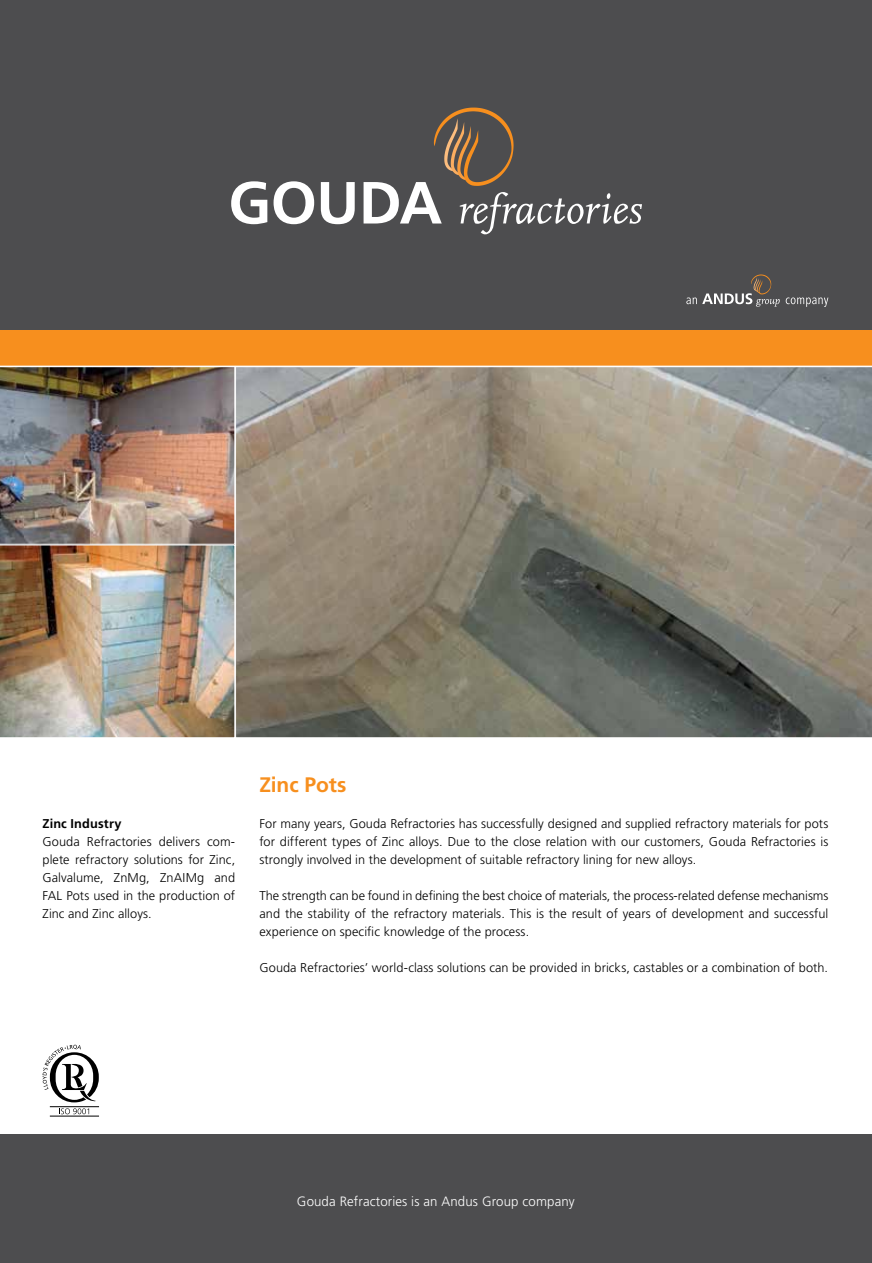
<style>
.page{position:relative;width:872px;height:1263px;background:#fff}
.page>*{position:absolute;margin:0;border:0;box-sizing:border-box;transform-origin:0 0}
.t1{font:700 21px "Frutiger";letter-spacing:-.005em;color:#f78f1e}
.t2{font:300 13.5px "Frutiger";letter-spacing:.01em;color:#fff}
.t3{font:300 12.75px/18px "Frutiger";letter-spacing:.005em;color:#000;text-align:justify}
.t4{font:700 12.75px "Frutiger";letter-spacing:.015em;color:#000}
</style>
<div class="page">
<div style="left:0;top:1134px;width:872px;height:129px;background:#4d4d4f"></div>
<div style="left:0;top:0;width:872px;height:330px;background:#4d4d4f"></div>
<div style="left:0;top:330px;width:872px;height:36px;background:#f78f1e"></div>
<svg style="left:686px;top:274px;width:142px;height:33px"></svg>
<svg style="left:231px;top:181px;width:36px;height:43px"></svg>
<svg style="left:273px;top:181px;width:41px;height:43px"></svg>
<svg style="left:321px;top:182px;width:34px;height:42px"></svg>
<svg style="left:363px;top:108px;width:279px;height:126px"></svg>
<img style="left:0;top:545px;width:235px;height:193px">
<img style="left:0;top:367px;width:235px;height:178px">
<svg style="left:235px;top:367px;width:637px;height:371px;background:#898376"></svg>
<svg style="left:43px;top:1045px;width:56px;height:57px"></svg>
<hr style="left:50px;top:1106px;width:49px;height:1px;background:#000">
<svg style="left:59px;top:1108px;width:30px;height:6px"></svg>
<hr style="left:50px;top:1116px;width:49px;height:1px;background:#000">
<p class="t4" style="left:43px;top:816px;width:81px">Zinc Industry</p>
<p class="t3" style="left:43px;top:833px;width:194px">Gouda Refractories delivers com&shy;plete refractory solutions for Zinc, Galvalume, ZnMg, ZnAIMg and FAL Pots used in the production of Zinc and Zinc alloys.</p>
<h1 class="t1" style="left:259px;top:772px;width:88px">Zinc Pots</h1>
<p class="t3" style="left:259px;top:815px;width:570px">For many years, Gouda Refractories has successfully designed and supplied refractory materials for pots for different types of Zinc alloys. Due to the close relation with our customers, Gouda Refractories is strongly involved in the development of suitable refractory lining for new alloys.</p>
<p class="t3" style="left:259px;top:887px;width:570px">The strength can be found in defining the best choice of materials, the process-related defense mechanisms and the stability of the refractory materials. This is the result of years of development and successful experience on specific knowledge of the process.</p>
<p class="t3" style="left:259px;top:959px;width:570px">Gouda Refractories’ world-class solutions can be provided in bricks, castables or a combination of both.</p>
<p class="t2" style="left:297px;top:1194px;width:279px">Gouda Refractories is an Andus Group company</p>
</div>
